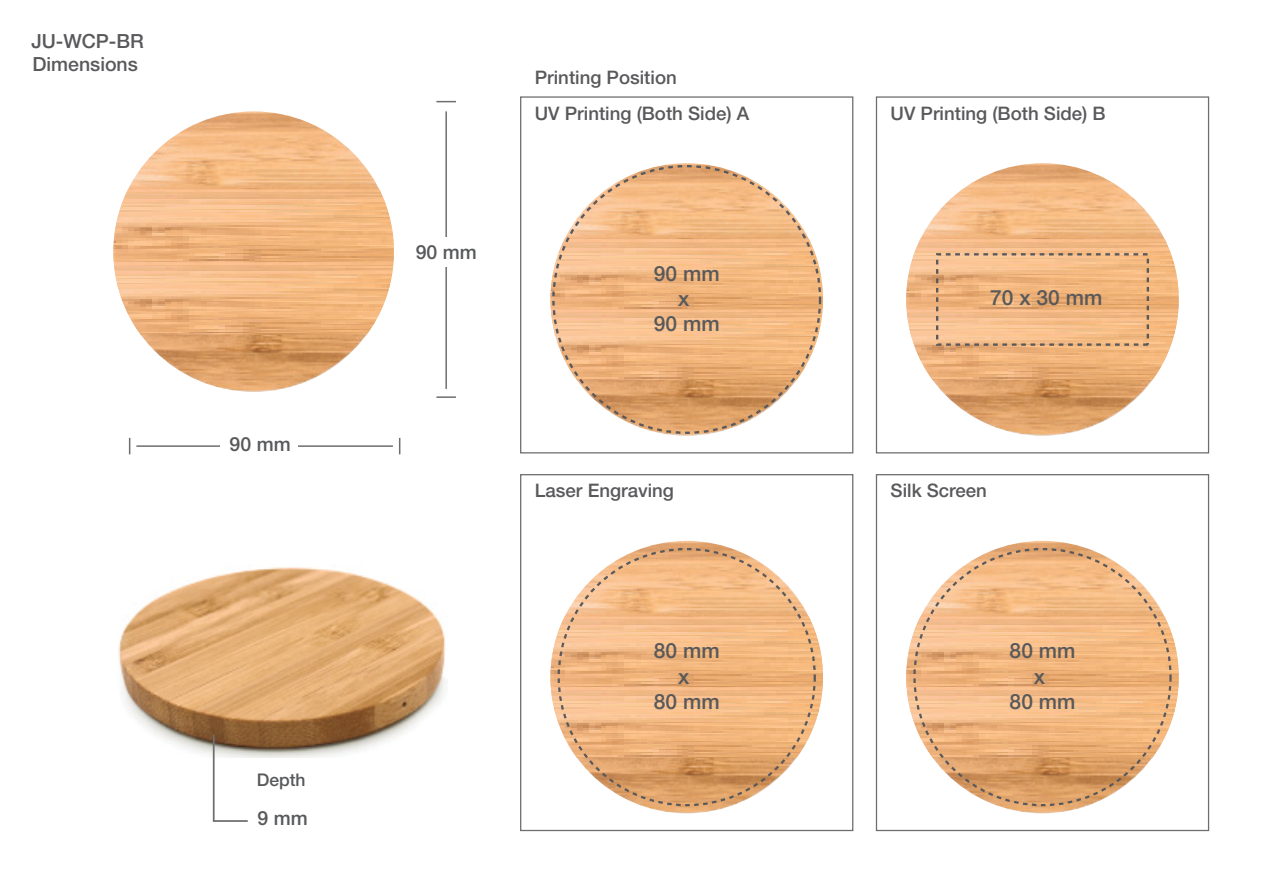
<style>
.page{position:relative;width:1263px;height:893px;background:#fff}
.page>*{position:absolute;margin:0;border:0;box-sizing:border-box;transform-origin:0 0}
.t1{font:500 21px/25.2px "Helvetica Neue LT Std";color:#58595b;text-align:center}
.t2{font:500 19.5px/23.1px "Helvetica Neue LT Std";color:#59595c}
.t3{font:500 19.5px "Helvetica Neue LT Std";color:#58595b}
.t4{font:500 18.6px "Helvetica Neue LT Std";color:#59595c}
.t5{font:500 17.4px "Helvetica Neue LT Std";color:#58595b}
</style>
<div class="page">
<svg style="left:436px;top:101px;width:20px;height:1px"></svg>
<hr style="left:436px;top:396px;width:20px;height:2px;background:#6d6e70">
<hr style="left:445px;top:111px;width:2px;height:278px;background:#6d6e70">
<div style="left:418px;top:237px;width:58px;height:29px;background:#fff"></div>
<svg style="left:129px;top:438px;width:1px;height:16px"></svg>
<svg style="left:399px;top:438px;width:1px;height:16px"></svg>
<hr style="left:136px;top:445px;width:257px;height:2px;background:#6d6e70">
<div style="left:220px;top:433px;width:78px;height:26px;background:#fff"></div>
<div style="left:520px;top:96px;width:333px;height:357px;border:1px solid #6d6e70"></div>
<img style="left:113px;top:111px;width:281px;height:281px;border-radius:140px">
<img style="left:113px;top:189px;width:281px;height:146px">
<img style="left:550px;top:163px;width:273px;height:273px;border-radius:136px">
<img style="left:550px;top:239px;width:273px;height:141px">
<img style="left:118px;top:567px;width:327px;height:190px">
<svg style="left:212px;top:733px;width:37px;height:89px"></svg>
<div style="left:520px;top:474px;width:333px;height:357px;border:1px solid #6d6e70"></div>
<img style="left:550px;top:541px;width:273px;height:272px;border-radius:136px">
<img style="left:550px;top:616px;width:273px;height:142px">
<div style="left:876px;top:474px;width:333px;height:357px;border:1px solid #6d6e70"></div>
<img style="left:906px;top:541px;width:273px;height:272px;border-radius:136px">
<img style="left:906px;top:616px;width:273px;height:142px">
<div style="left:876px;top:96px;width:333px;height:357px;border:1px solid #6d6e70"></div>
<img style="left:906px;top:163px;width:273px;height:273px;border-radius:136px">
<img style="left:906px;top:239px;width:273px;height:141px">
<div style="left:936px;top:253px;width:213px;height:93px;border:2px dashed #59595c"></div>
<p class="t2" style="left:31px;top:30px;width:114px">JU-WCP-BR<br>Dimensions</p>
<p class="t3" style="left:230px;top:432px;width:63px">90 mm</p>
<p class="t5" style="left:257px;top:770px;width:50px">Depth</p>
<p class="t3" style="left:258px;top:807px;width:52px">9 mm</p>
<p class="t3" style="left:416px;top:240px;width:63px">90 mm</p>
<p class="t4" style="left:535px;top:66px;width:143px">Printing Position</p>
<p class="t4" style="left:535px;top:102px;width:216px">UV Printing (Both Side) A</p>
<p class="t1" style="left:654px;top:261px;width:67px">90 mm x<br>90 mm</p>
<p class="t4" style="left:535px;top:480px;width:141px">Laser Engraving</p>
<p class="t1" style="left:654px;top:638px;width:67px">80 mm x<br>80 mm</p>
<p class="t4" style="left:890px;top:102px;width:217px">UV Printing (Both Side) B</p>
<p class="t1" style="left:990px;top:285px;width:114px">70 x 30 mm</p>
<p class="t1" style="left:1024px;top:286px;width:13px">x</p>
<p class="t4" style="left:890px;top:480px;width:98px">Silk Screen</p>
<p class="t1" style="left:1010px;top:638px;width:67px">80 mm x<br>80 mm</p>
</div>
